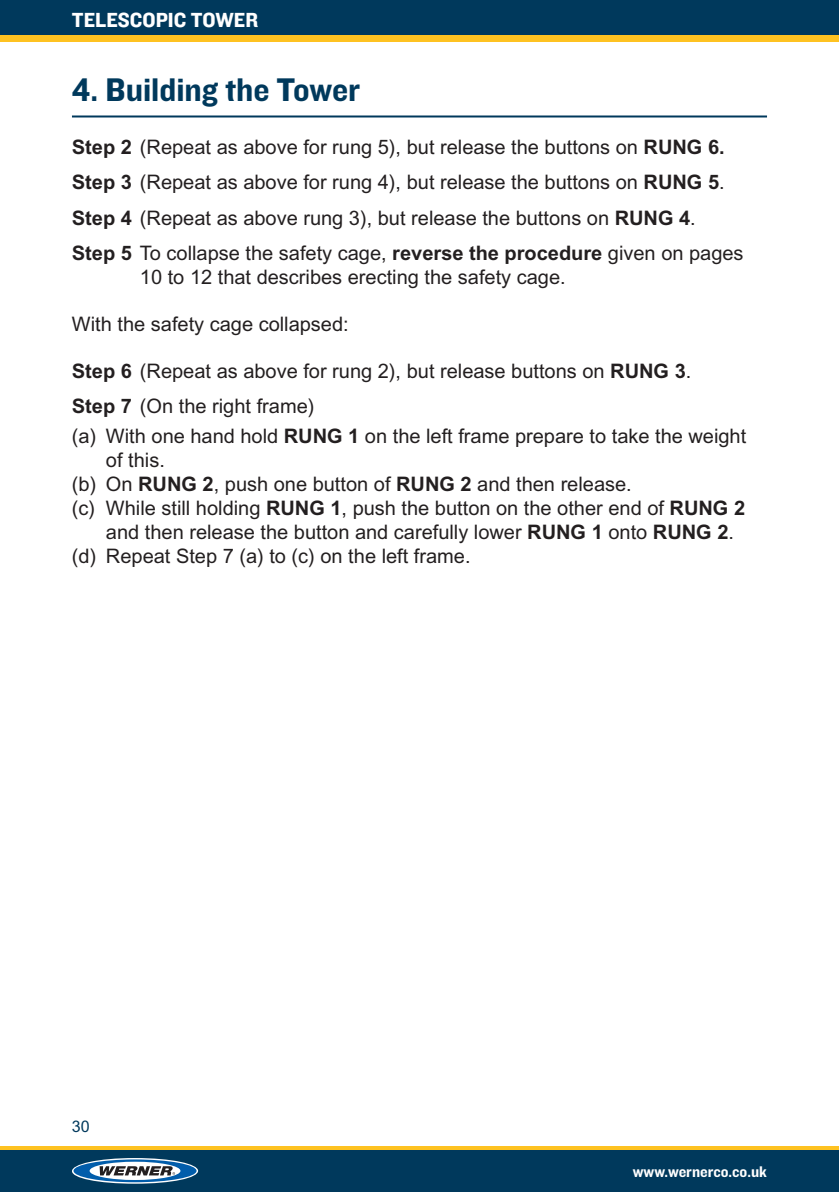
<style>
.page{position:relative;width:839px;height:1192px;background:#fff}
.page>*{position:absolute;margin:0;border:0;box-sizing:border-box;transform-origin:0 0}
.Main_Page_Header{font:34px "Knockout 51 Middleweight";color:#00395c}
.t1{font:21.2px "Knockout 51 Middleweight";color:#fff}
.Body{font:20px/24px "Arial MT Std";color:#231f20}
.t2{font:16px "Knockout 51 Middleweight";color:#fff}
.t3{font:16px "Arial MT Std";color:#00395c}
.s1{font-weight:700}
</style>
<div class="page">
<div style="left:0;top:0;width:839px;height:42px;background:#fec221"></div>
<div style="left:0;top:0;width:839px;height:34px;background:#00395c"></div>
<div style="left:0;top:1146px;width:839px;height:46px;background:#fec221"></div>
<div style="left:0;top:1150px;width:839px;height:42px;background:#00395c"></div>
<svg style="left:72px;top:1158px;width:126px;height:26px"></svg>
<svg style="left:74px;top:1159px;width:123px;height:23px"></svg>
<svg style="left:90px;top:1162px;width:90px;height:18px"></svg>
<svg style="left:100px;top:1166px;width:75px;height:9px"></svg>
<hr style="left:72px;top:115px;width:695px;height:2px;background:#00395c">
<p class="t1" style="left:72px;top:5px;width:188px">TELESCOPIC TOWER</p>
<p class="Main_Page_Header" style="left:72px;top:66px;width:290px">4. Building the Tower</p>
<p class="Body" style="left:72px;top:135px;width:654px"><span class="s1">Step 2</span> (Repeat as above for rung 5), but release the buttons on <span class="s1">RUNG 6.</span></p>
<p class="Body" style="left:72px;top:170px;width:654px"><span class="s1">Step 3</span> (Repeat as above for rung 4), but release the buttons on <span class="s1">RUNG 5</span>.</p>
<p class="Body" style="left:72px;top:206px;width:625px"><span class="s1">Step 4</span> (Repeat as above rung 3), but release the buttons on <span class="s1">RUNG 4</span>.</p>
<p class="Body" style="left:140px;top:241px;width:605px;text-indent:-68px"><span class="s1">Step 5</span> To collapse the safety cage, <span class="s1">reverse the procedure</span> given on pages<br>10 to 12 that describes erecting the safety cage.</p>
<p class="Body" style="left:72px;top:312px;width:278px">With the safety cage collapsed:</p>
<p class="Body" style="left:72px;top:358px;width:621px"><span class="s1">Step 6</span> (Repeat as above for rung 2), but release buttons on <span class="s1">RUNG 3</span>.</p>
<p class="Body" style="left:72px;top:394px;width:244px"><span class="s1">Step 7</span> (On the right frame)</p>
<p class="Body" style="left:106px;top:423px;width:642px;text-indent:-34px">(a) With one hand hold <span class="s1">RUNG 1</span> on the left frame prepare to take the weight of this.</p>
<p class="Body" style="left:72px;top:471px;width:561px">(b) On <span class="s1">RUNG 2</span>, push one button of <span class="s1">RUNG 2</span> and then release.</p>
<p class="Body" style="left:106px;top:495px;width:641px;text-indent:-34px">(c) While still holding <span class="s1">RUNG 1</span>, push the button on the other end of <span class="s1">RUNG 2 </span>and then release the button and carefully lower <span class="s1">RUNG 1</span> onto <span class="s1">RUNG 2</span>.</p>
<p class="Body" style="left:72px;top:543px;width:400px">(d) Repeat Step 7 (a) to (c) on the left frame.</p>
<p class="t3" style="left:72px;top:1117px;width:19px">30</p>
<p class="t2" style="left:633px;top:1161px;width:136px">www.wernerco.co.uk</p>
</div>
